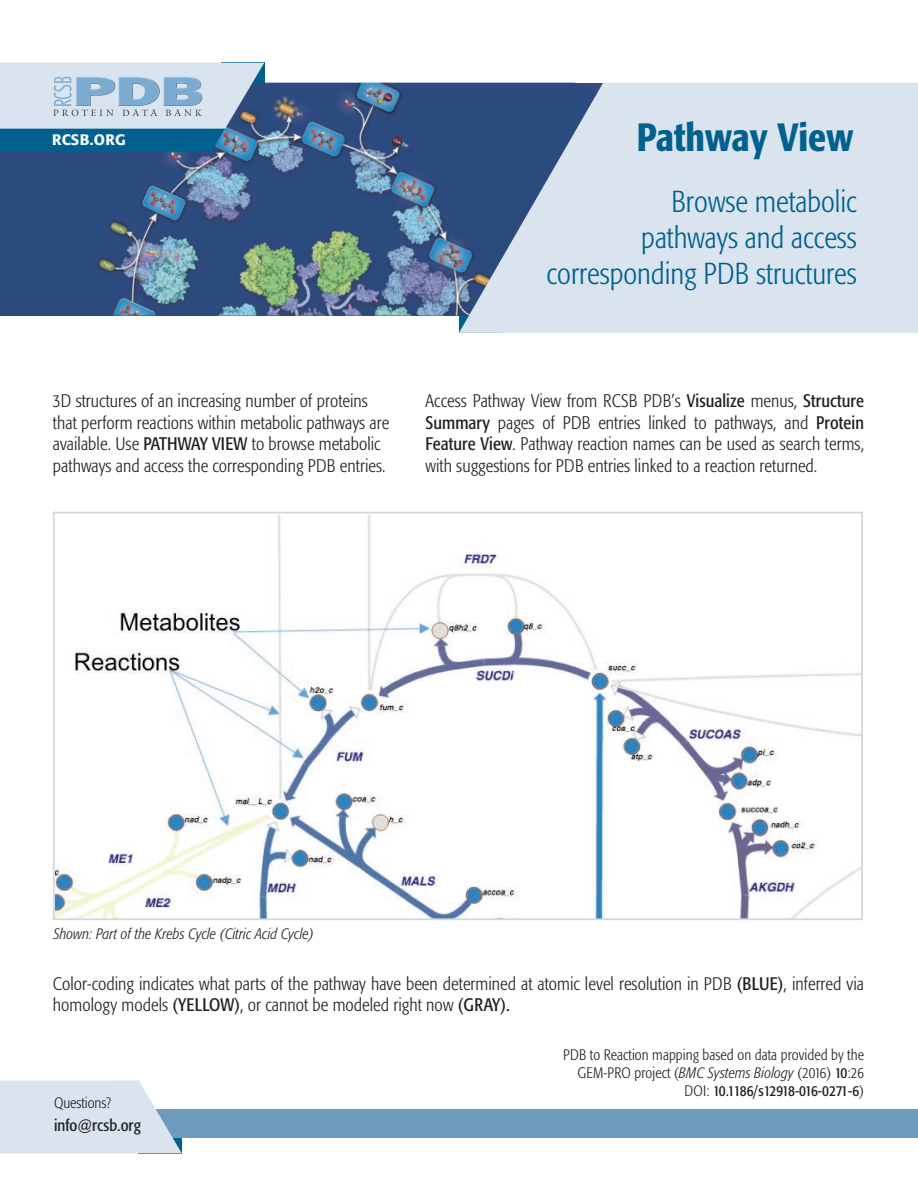
<style>
.page{position:relative;width:918px;height:1188px;background:#fff}
.page>*{position:absolute;margin:0;border:0;box-sizing:border-box;transform-origin:0 0}
.t1{font:500 condensed 39px "Formata";color:#00618f}
.t2{font:300 condensed 30px/36px "Formata";color:#00618f;text-align:right}
.t3{font:300 condensed 18px/21.6px "Formata";letter-spacing:.005em;color:#231f20}
.t4{font:condensed 16.5px "Formata";color:#231f20}
.t5{font:300 condensed 15px/18px "Formata";letter-spacing:.005em;color:#231f20;text-align:right}
.t6{font:italic 300 condensed 15px "Formata";letter-spacing:.005em;color:#231f20}
.t7{font:500 15px "Formata";letter-spacing:.025em;color:#fff}
.s1{font-weight:400}
.s2{font-style:italic}
</style>
<div class="page">
<img style="left:0;top:83px;width:459px;height:233px">
<svg style="left:459px;top:83px;width:459px;height:250px;background:#bfccdd"></svg>
<svg style="left:0;top:63px;width:264px;height:88px;background:#90b3cb"></svg>
<div style="left:0;top:1109px;width:918px;height:29px;background:#6c9bbe"></div>
<svg style="left:0;top:1081px;width:182px;height:73px;background:#d7e2ed"></svg>
<img style="left:56px;top:515px;width:804px;height:402px">
<div style="left:53px;top:512px;width:810px;height:408px;border:2px solid #cfd8dd"></div>
<p class="t7" style="left:52px;top:131px;width:75px">RCSB.ORG</p>
<h1 class="t1" style="left:637px;top:114px;width:218px">Pathway View</h1>
<h2 class="t2" style="left:547px;top:184px;width:312px">Browse metabolic<br>pathways and access corresponding PDB structures</h2>
<p class="t3" style="left:53px;top:390px;width:338px">3D structures of an increasing number of proteins that perform reactions within metabolic pathways are available. Use <span class="s1">PATHWAY VIEW</span> to browse metabolic pathways and access the corresponding PDB entries.</p>
<p class="t3" style="left:426px;top:390px;width:440px;text-align:justify">Access Pathway View from RCSB PDB’s <span class="s1">Visualize</span> menus, <span class="s1">Structure Summary</span> pages of PDB entries linked to pathways, and <span class="s1">Protein Feature View</span>. Pathway reaction names can be used as search terms, with suggestions for PDB entries linked to a reaction returned.</p>
<p class="t6" style="left:53px;top:925px;width:262px">Shown: Part of the Krebs Cycle (Citric Acid Cycle)</p>
<p class="t3" style="left:53px;top:973px;width:813px">Color-coding indicates what parts of the pathway have been determined at atomic level resolution in PDB <span class="s1">(BLUE)</span>, inferred via homology models <span class="s1">(YELLOW)</span>, or cannot be modeled right now <span class="s1">(GRAY).</span></p>
<p class="t5" style="left:563px;top:1046px;width:302px">PDB to Reaction mapping based on data provided by the<br>GEM-PRO project (<span class="s2">BMC Systems Biology</span> (2016) <span class="s1">10</span>:26<br>DOI: <span class="s1">10.1186/s12918-016-0271-6</span>)</p>
<p class="t5" style="left:54px;top:1094px;width:59px">Questions?</p>
<p class="t4" style="left:54px;top:1115px;width:88px">info@rcsb.org</p>
</div>
